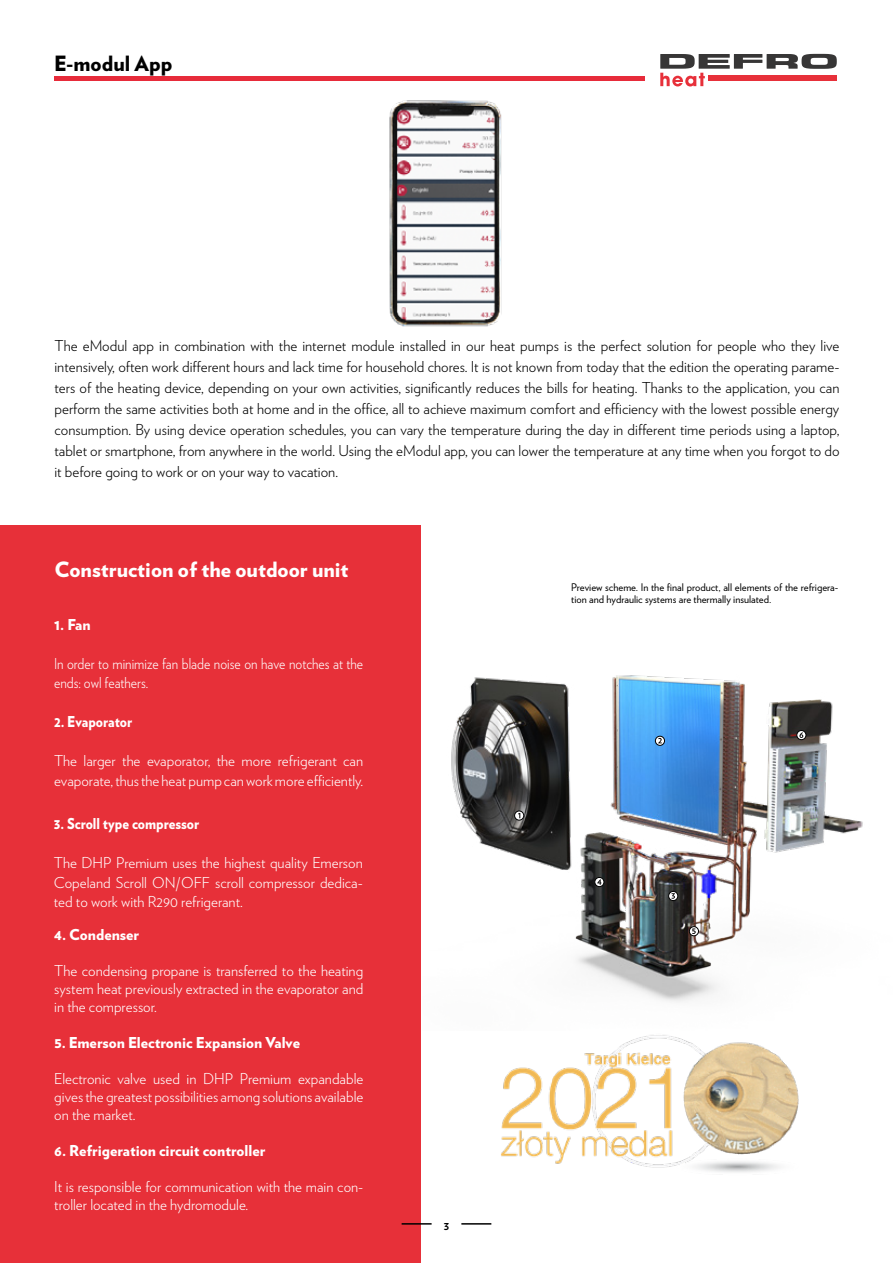
<style>
.page{position:relative;width:893px;height:1263px;background:#fff}
.page>*{position:absolute;margin:0;border:0;box-sizing:border-box;transform-origin:0 0}
.t1{font:900 21px "Verlag";color:#fff}
.t2{font:900 21px "Verlag";color:#000}
.t3{font:300 15px/21px "Verlag";color:#000;text-align:justify}
.t4{font:300 15px/18px "Verlag";color:#fff;text-align:justify}
.t5{font:900 15px "Verlag";color:#fff}
.t6{font:300 15px/19.5px "Verlag";color:#fff;scale:.91 1}
.t7{font:900 15px "Verlag";color:#fff;scale:.91 1}
.t8{font:700 12px "Verlag";color:#000}
.t9{font:10.5px/12px "Verlag";color:#000}
</style>
<div class="page">
<div style="left:0;top:526px;width:421px;height:737px;background:#e73039"></div>
<svg style="left:660px;top:54px;width:177px;height:32px"></svg>
<hr style="left:54px;top:76px;width:590px;height:4px;background:#e72b3a">
<img style="left:451px;top:675px;width:412px;height:281px">
<svg style="left:689px;top:927px;width:9px;height:9px"></svg>
<div style="left:689px;top:926px;width:10px;height:10px;border:1px solid #000;border-radius:50%"></div>
<svg style="left:515px;top:811px;width:9px;height:9px"></svg>
<div style="left:514px;top:811px;width:10px;height:9px;border:1px solid #000;border-radius:50%"></div>
<div style="left:655px;top:736px;width:9px;height:9px;background:#fff;border-radius:50%"></div>
<div style="left:655px;top:736px;width:10px;height:9px;border:1px solid #000;border-radius:50%"></div>
<svg style="left:669px;top:891px;width:9px;height:9px"></svg>
<div style="left:668px;top:891px;width:10px;height:10px;border:1px solid #000;border-radius:50%"></div>
<svg style="left:671px;top:893px;width:4px;height:6px"></svg>
<div style="left:595px;top:877px;width:9px;height:10px;border:1px solid #000;border-radius:50%"></div>
<svg style="left:658px;top:738px;width:4px;height:5px"></svg>
<svg style="left:597px;top:879px;width:4px;height:6px"></svg>
<svg style="left:692px;top:928px;width:4px;height:6px"></svg>
<div style="left:797px;top:730px;width:9px;height:10px;border:1px solid #000;border-radius:50%"></div>
<svg style="left:799px;top:732px;width:4px;height:6px"></svg>
<hr style="left:402px;top:1223px;width:30px;height:1px;background:#000">
<img style="left:461px;top:956px;width:338px;height:269px">
<img style="left:241px;top:80px;width:401px;height:247px">
<h1 class="t2" style="left:54px;top:46px;width:120px">E-modul App</h1>
<p class="t3" style="left:54px;top:334px;width:787px">The eModul app in combination with the internet module installed in our heat pumps is the perfect solution for people who they live intensively, often work different hours and lack time for household chores. It is not known from today that the edition the operating parame&shy;ters of the heating device, depending on your own activities, significantly reduces the bills for heating. Thanks to the application, you can perform the same activities both at home and in the office, all to achieve maximum comfort and efficiency with the lowest possible energy consumption. By using device operation schedules, you can vary the temperature during the day in different time periods using a laptop, tablet or smartphone, from anywhere in the world. Using the eModul app, you can lower the temperature at any time when you forgot to do it before going to work or on your way to vacation.</p>
<h1 class="t1" style="left:54px;top:552px;width:296px">Construction of the outdoor unit</h1>
<p class="t5" style="left:54px;top:612px;width:38px">1. Fan</p>
<p class="t6" style="left:54px;top:653px;width:341px">In order to minimize fan blade noise on have notches at the ends: owl feathers.</p>
<p class="t7" style="left:54px;top:709px;width:87px">2. Evaporator</p>
<p class="t4" style="left:54px;top:750px;width:311px;line-height:19.5px">The larger the evaporator, the more refrigerant can evaporate, thus the heat pump can work more efficiently.</p>
<p class="t7" style="left:54px;top:811px;width:161px">3. Scroll type compressor</p>
<p class="t4" style="left:54px;top:852px;width:311px;line-height:19.5px">The DHP Premium uses the highest quality Emerson Copeland Scroll ON/OFF scroll compressor dedica&shy;ted to work with R290 refrigerant.</p>
<p class="t5" style="left:54px;top:922px;width:86px">4. Condenser</p>
<p class="t4" style="left:54px;top:961px;width:311px">The condensing propane is transferred to the heating system heat previously extracted in the evaporator and in the compressor.</p>
<p class="t5" style="left:54px;top:1030px;width:247px">5. Emerson Electronic Expansion Valve</p>
<p class="t4" style="left:54px;top:1069px;width:311px">Electronic valve used in DHP Premium expandable gives the greatest possibilities among solutions available on the market.</p>
<p class="t5" style="left:54px;top:1138px;width:213px">6. Refrigeration circuit controller</p>
<p class="t4" style="left:54px;top:1177px;width:311px">It is responsible for communication with the main con&shy;troller located in the hydromodule.</p>
<p class="t8" style="left:444px;top:1216px;width:7px">3</p>
<p class="t9" style="left:571px;top:580px;width:269px">Preview scheme. In the final product, all elements of the refrigera&shy;tion and hydraulic systems are thermally insulated.</p>
</div>
